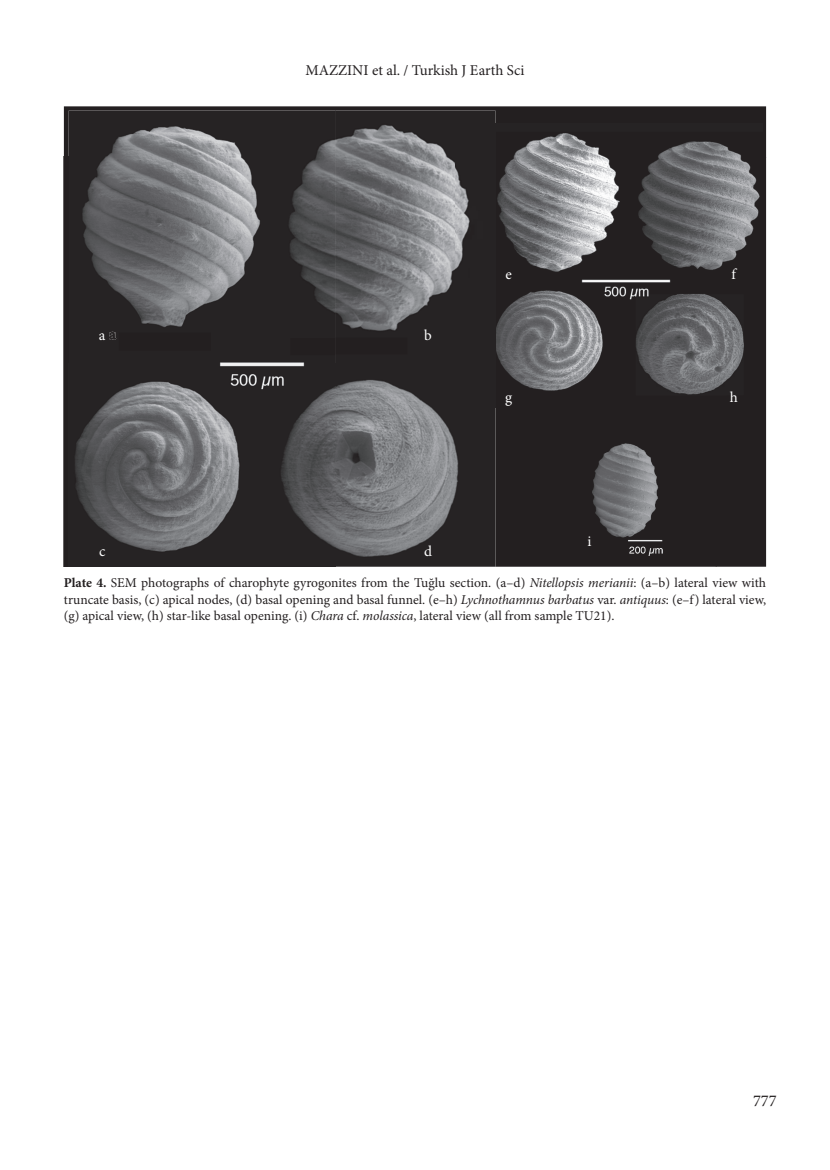
<style>
.page{position:relative;width:830px;height:1170px;background:#fff}
.page>*{position:absolute;margin:0;border:0;box-sizing:border-box;transform-origin:0 0}
.t1{font:16.5px "Minion Pro";color:#231f20}
.t2{font:15px "Minion Pro";color:#231f20}
.t3{font:15px "Minion Pro";color:#fff}
.t4{font:13.5px/16.5px "Minion Pro";color:#231f20;text-align:justify}
.s1{color:#231f20}
.s2{font-weight:700}
.s3{font-style:italic}
</style>
<div class="page">
<img style="left:64px;top:106px;width:701px;height:51px">
<div style="left:64px;top:157px;width:5px;height:409px;background:#231f20"></div>
<div style="left:716px;top:157px;width:49px;height:409px;background:#231f20"></div>
<div style="left:495px;top:408px;width:221px;height:158px;background:#231f20"></div>
<img style="left:495px;top:123px;width:267px;height:285px">
<img style="left:69px;top:566px;width:426px;height:1px">
<img style="left:69px;top:111px;width:426px;height:455px">
<svg style="left:109px;top:332px;width:7px;height:8px"></svg>
<img style="left:592px;top:444px;width:70px;height:111px">
<p class="t2" style="left:305px;top:60px;width:221px">MAZZINI et al. / Turkish J Earth Sci</p>
<p class="t3" style="left:99px;top:325px;width:18px">a<span class="s1">a</span></p>
<p class="t3" style="left:424px;top:325px;width:9px">b</p>
<p class="t3" style="left:99px;top:541px;width:8px">c</p>
<p class="t3" style="left:424px;top:541px;width:9px">d</p>
<p class="t3" style="left:505px;top:264px;width:8px">e</p>
<p class="t3" style="left:731px;top:264px;width:6px">f</p>
<p class="t3" style="left:505px;top:387px;width:9px">g</p>
<p class="t3" style="left:729px;top:387px;width:10px">h</p>
<p class="t3" style="left:587px;top:531px;width:6px">i</p>
<p class="t4" style="left:64px;top:574px;width:703px"><span class="s2">Plate 4.</span> SEM photographs of charophyte gyrogonites from the Tuğlu section. (a–d) <span class="s3">Nitellopsis merianii</span>: (a–b) lateral view with truncate basis, (c) apical nodes, (d) basal opening and basal funnel. (e–h) <span class="s3">Lychnothamnus barbatus</span> var. <span class="s3">antiquus</span>: (e–f) lateral view, (g) apical view, (h) star-like basal opening. (i) <span class="s3">Chara</span> cf. <span class="s3">molassica</span>, lateral view (all from sample TU21).</p>
<p class="t1" style="left:752px;top:1089px;width:25px">777</p>
</div>
